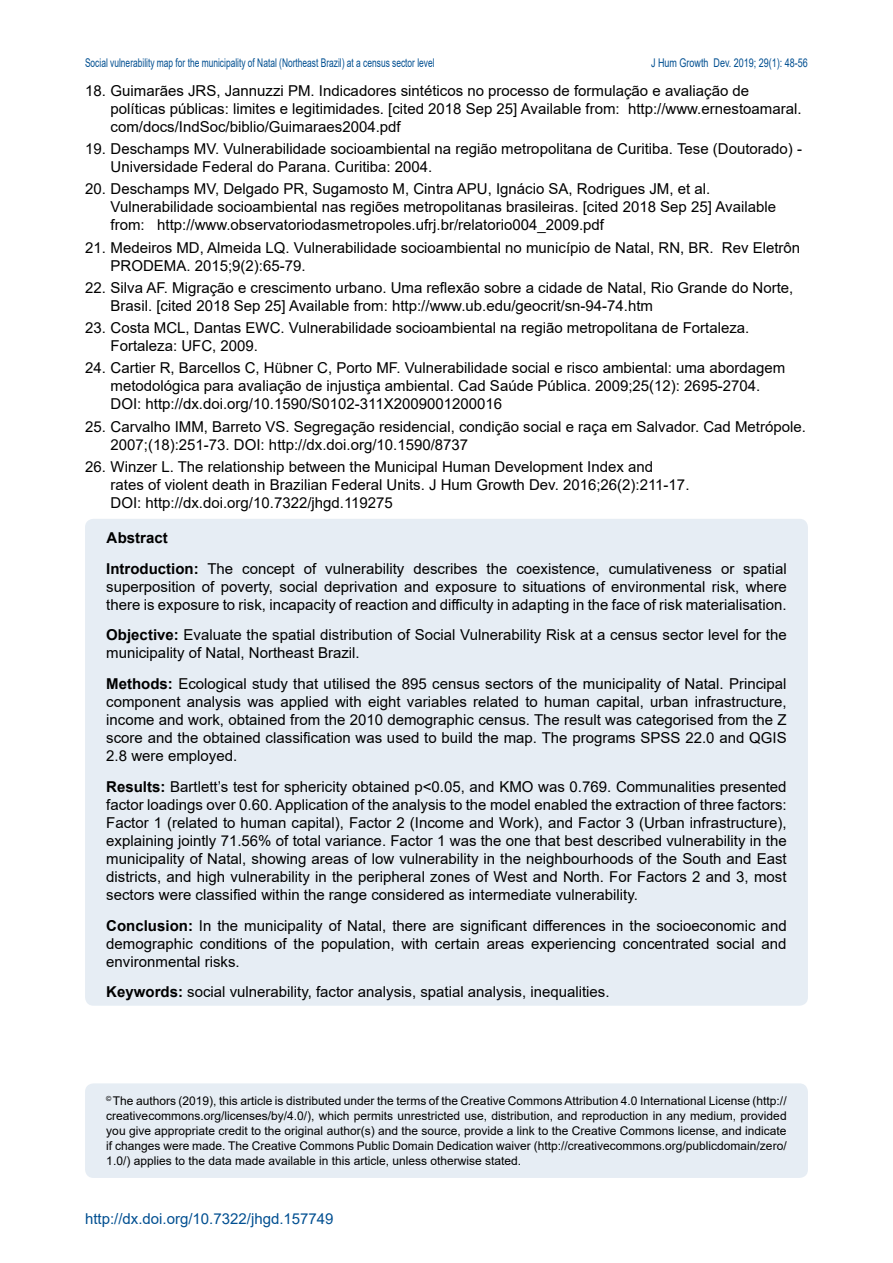
<style>
.page{position:relative;width:893px;height:1263px;background:#fff}
.page>*{position:absolute;margin:0;border:0;box-sizing:border-box;transform-origin:0 0}
.t1{font:15px/18px "Arial";color:#000}
.t2{font:15px "Arial";color:#004f91}
.t3{font:12px/15px "Arial";color:#000;text-align:justify}
.t4{font:12px "Arial";color:#004f91;scale:.7 1}
.t5{font:12px "Arial";color:#004f91;scale:.75 1}
.s1{font-weight:700}
</style>
<div class="page">
<div style="left:85px;top:519px;width:723px;height:487px;background:#e6edf4;border-radius:9px"></div>
<div style="left:85px;top:1083px;width:723px;height:95px;background:#e6edf4;border-radius:9px"></div>
<p class="t4" style="left:85px;top:54px;width:501px">Social vulnerability map for the municipality of Natal (Northeast Brazil) at a census sector level</p>
<p class="t5" style="left:651px;top:54px;width:211px">J Hum Growth Dev. 2019; 29(1): 48-56</p>
<p class="t1" style="left:111px;top:82px;width:692px;text-indent:-26px">18. Guimarães JRS, Jannuzzi PM. Indicadores sintéticos no processo de formulação e avaliação de políticas públicas: limites e legitimidades. [cited 2018 Sep 25] Available from: http://www.ernestoamaral. com/docs/IndSoc/biblio/Guimaraes2004.pdf</p>
<p class="t1" style="left:111px;top:140px;width:693px;text-indent:-26px">19. Deschamps MV. Vulnerabilidade socioambiental na região metropolitana de Curitiba. Tese (Doutorado) -<br>Universidade Federal do Parana. Curitiba: 2004.</p>
<p class="t1" style="left:111px;top:180px;width:667px;text-indent:-26px">20. Deschamps MV, Delgado PR, Sugamosto M, Cintra APU, Ignácio SA, Rodrigues JM, et al.<br>Vulnerabilidade socioambiental nas regiões metropolitanas brasileiras. [cited 2018 Sep 25] Available from: http://www.observatoriodasmetropoles.ufrj.br/relatorio004_2009.pdf</p>
<p class="t1" style="left:111px;top:238px;width:691px;text-indent:-26px">21. Medeiros MD, Almeida LQ. Vulnerabilidade socioambiental no município de Natal, RN, BR. Rev Eletrôn<br>PRODEMA. 2015;9(2):65-79.</p>
<p class="t1" style="left:111px;top:279px;width:684px;text-indent:-26px">22. Silva AF. Migração e crescimento urbano. Uma reflexão sobre a cidade de Natal, Rio Grande do Norte,<br>Brasil. [cited 2018 Sep 25] Available from: http://www.ub.edu/geocrit/sn-94-74.htm</p>
<p class="t1" style="left:111px;top:319px;width:640px;text-indent:-26px">23. Costa MCL, Dantas EWC. Vulnerabilidade socioambiental na região metropolitana de Fortaleza.<br>Fortaleza: UFC, 2009.</p>
<p class="t1" style="left:111px;top:359px;width:676px;text-indent:-26px">24. Cartier R, Barcellos C, Hübner C, Porto MF. Vulnerabilidade social e risco ambiental: uma abordagem metodológica para avaliação de injustiça ambiental. Cad Saúde Pública. 2009;25(12): 2695-2704.<br>DOI: http://dx.doi.org/10.1590/S0102-311X2009001200016</p>
<p class="t1" style="left:111px;top:417px;width:697px;text-indent:-26px">25. Carvalho IMM, Barreto VS. Segregação residencial, condição social e raça em Salvador. Cad Metrópole.<br>2007;(18):251-73. DOI: http://dx.doi.org/10.1590/8737</p>
<p class="t1" style="left:111px;top:458px;width:580px;text-indent:-26px">26. Winzer L. The relationship between the Municipal Human Development Index and rates of violent death in Brazilian Federal Units. J Hum Growth Dev. 2016;26(2):211-17.<br>DOI: http://dx.doi.org/10.7322/jhgd.119275</p>
<p class="t1" style="left:106px;top:522px;width:682px;line-height:30.8px"><span class="s1">Abstract<br>Introduction:</span> The concept of vulnerability describes the coexistence, cumulativeness or spatial</p>
<p class="t1" style="left:106px;top:577px;width:682px">superposition of poverty, social deprivation and exposure to situations of environmental risk, where there is exposure to risk, incapacity of reaction and difficulty in adapting in the face of risk materialisation.</p>
<p class="t1" style="left:106px;top:626px;width:682px"><span class="s1">Objective:</span> Evaluate the spatial distribution of Social Vulnerability Risk at a census sector level for the municipality of Natal, Northeast Brazil.</p>
<p class="t1" style="left:106px;top:675px;width:682px;text-align:justify"><span class="s1">Methods:</span> Ecological study that utilised the 895 census sectors of the municipality of Natal. Principal component analysis was applied with eight variables related to human capital, urban infrastructure, income and work, obtained from the 2010 demographic census. The result was categorised from the Z score and the obtained classification was used to build the map. The programs SPSS 22.0 and QGIS 2.8 were employed.</p>
<p class="t1" style="left:106px;top:777px;width:682px;text-align:justify"><span class="s1">Results:</span> Bartlett’s test for sphericity obtained p&lt;0.05, and KMO was 0.769. Communalities presented factor loadings over 0.60. Application of the analysis to the model enabled the extraction of three factors:<br>Factor 1 (related to human capital), Factor 2 (Income and Work), and Factor 3 (Urban infrastructure), explaining jointly 71.56% of total variance. Factor 1 was the one that best described vulnerability in the municipality of Natal, showing areas of low vulnerability in the neighbourhoods of the South and East districts, and high vulnerability in the peripheral zones of West and North. For Factors 2 and 3, most sectors were classified within the range considered as intermediate vulnerability.</p>
<p class="t1" style="left:106px;top:916px;width:682px;text-align:justify"><span class="s1">Conclusion:</span> In the municipality of Natal, there are significant differences in the socioeconomic and demographic conditions of the population, with certain areas experiencing concentrated social and environmental risks.</p>
<p class="t1" style="left:106px;top:983px;width:505px"><span class="s1">Keywords:</span> social vulnerability, factor analysis, spatial analysis, inequalities.</p>
<p class="t3" style="left:106px;top:1093px;width:682px"><sup>©</sup> The authors (2019), this article is distributed under the terms of the Creative Commons Attribution 4.0 International License (http:// creativecommons.org/licenses/by/4.0/), which permits unrestricted use, distribution, and reproduction in any medium, provided you give appropriate credit to the original author(s) and the source, provide a link to the Creative Commons license, and indicate if changes were made. The Creative Commons Public Domain Dedication waiver (http://creativecommons.org/publicdomain/zero/ 1.0/) applies to the data made available in this article, unless otherwise stated.</p>
<p class="t2" style="left:85px;top:1208px;width:250px">http://dx.doi.org/10.7322/jhgd.157749</p>
</div>
